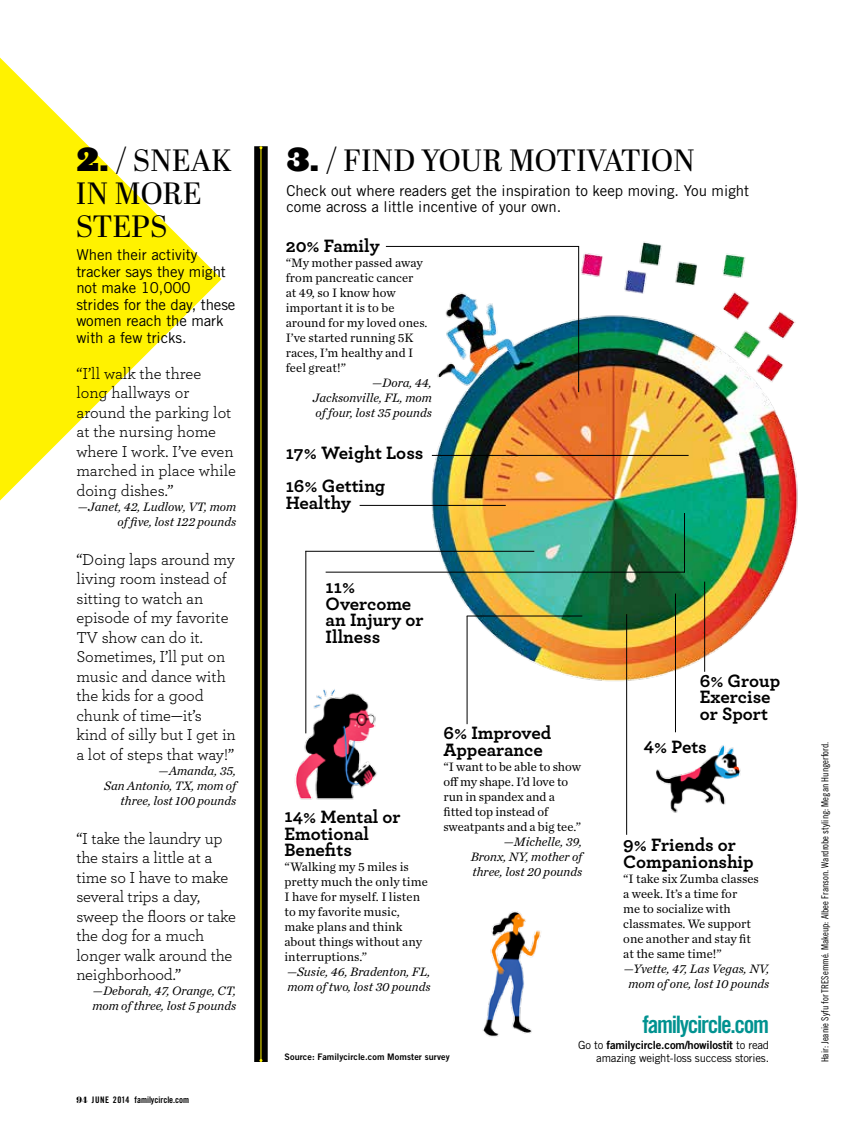
<style>
.page{position:relative;width:851px;height:1134px;background:#fff}
.page>*{position:absolute;margin:0;border:0;box-sizing:border-box;transform-origin:0 0}
.t1{font:30.75px/33px "Abril Display";color:#000}
.t2{font:24px "Trade Gothic LT Std Bd Cn 20";letter-spacing:-.055em;color:#009290}
.t3{font:700 18.75px/16.5px "Archer";color:#000}
.t4{font:16.5px/19.5px "Archer";letter-spacing:-.01em;color:#000}
.t5{font:15px/16.5px "Trade Gothic LT Std";letter-spacing:-.005em;color:#000}
.t6{font:12.75px/15px "Chronicle Text G1";letter-spacing:.005em;color:#000}
.t7{font:italic 12.75px/15px "Chronicle Text G1";color:#000;text-align:justify}
.t8{font:11.25px "Trade Gothic LT Std Bd 2";letter-spacing:-.015em;color:#000}
.t9{font:11.25px "Trade Gothic LT Std";letter-spacing:-.015em;color:#000}
.t10{font:9.75px "Trade Gothic LT Std Cn 18";color:#000}
.t11{font:9px "Trade Gothic LT Std Bd 2";letter-spacing:.005em;color:#000}
.t12{font:9px "Trade Gothic LT Std Bd Cn 20";letter-spacing:-.005em;color:#000}
.s1{font-family:"Ziggurat";font-weight:900}
.s2{font-family:"Abril Fatface"}
.s3{font-family:"Trade Gothic LT Std"}
</style>
<div class="page">
<img style="left:349px;top:241px;width:449px;height:457px">
<img style="left:656px;top:732px;width:85px;height:81px">
<img style="left:295px;top:679px;width:98px;height:121px">
<img style="left:482px;top:911px;width:59px;height:126px">
<svg style="left:0;top:58px;width:221px;height:443px"></svg>
<div style="left:254px;top:146px;width:14px;height:916px;background:#000"></div>
<hr style="left:386px;top:246px;width:193px;height:1px;background:#000">
<hr style="left:432px;top:455px;width:256px;height:1px;background:#000">
<hr style="left:359px;top:505px;width:146px;height:1px;background:#000">
<hr style="left:325px;top:572px;width:359px;height:1px;background:#000">
<hr style="left:466px;top:616px;width:116px;height:1px;background:#000">
<hr style="left:305px;top:551px;width:229px;height:1px;background:#000">
<hr style="left:704px;top:582px;width:1px;height:90px;background:#000">
<hr style="left:626px;top:614px;width:1px;height:221px;background:#000">
<hr style="left:466px;top:616px;width:1px;height:108px;background:#000">
<hr style="left:675px;top:594px;width:1px;height:138px;background:#000">
<hr style="left:305px;top:551px;width:1px;height:182px;background:#000">
<hr style="left:578px;top:246px;width:1px;height:146px;background:#000">
<hr style="left:684px;top:513px;width:1px;height:60px;background:#000">
<hr style="left:260px;top:148px;width:1px;height:912px;background:#fff200">
<h1 class="t1" style="left:76px;top:146px;width:157px"><span class="s1">2.</span> / SNEAK<br>IN MORE<br>STEPS</h1>
<p class="t5" style="left:76px;top:247px;width:161px">When their activity tracker says they might not make 10,000 strides for the day, these women reach the mark with a few tricks.</p>
<p class="t4" style="left:76px;top:363px;width:161px">“I’ll walk the three long hallways or around the parking lot at the nursing home where I work. I’ve even marched in place while doing dishes.”</p>
<p class="t7" style="left:78px;top:498px;width:160px;text-align:right">—Janet, 42, Ludlow, VT, mom of five, lost 122 pounds</p>
<p class="t4" style="left:76px;top:549px;width:161px">“Doing laps around my living room instead of sitting to watch an episode of my favorite<br>TV show can do it.<br>Sometimes, I’ll put on music and dance with the kids for a good chunk of time—it’s kind of silly but I get in a lot of steps that way!”</p>
<p class="t7" style="left:104px;top:762px;width:133px;text-align:right">—Amanda, 35,<br>San Antonio, TX, mom of three, lost 100 pounds</p>
<p class="t4" style="left:76px;top:828px;width:161px">“I take the laundry up the stairs a little at a time so I have to make several trips a day, sweep the floors or take the dog for a much longer walk around the neighborhood.”</p>
<p class="t7" style="left:92px;top:983px;width:145px">—Deborah, 47, Orange, CT, mom of three, lost 5 pounds</p>
<p class="t12" style="left:76px;top:1095px;width:114px"><span class="s2">94</span> JUNE 2014 familycircle.com</p>
<h1 class="t1" style="left:286px;top:146px;width:410px"><span class="s1">3.</span> / FIND YOUR MOTIVATION</h1>
<p class="t5" style="left:286px;top:182px;width:464px">Check out where readers get the inspiration to keep moving. You might come across a little incentive of your own.</p>
<h3 class="t3" style="left:286px;top:236px;width:95px">20% Family</h3>
<p class="t6" style="left:286px;top:255px;width:143px">“My mother passed away from pancreatic cancer<br>at 49, so I know how important it is to be around for my loved ones.<br>I’ve started running 5K races, I’m healthy and I feel great!”</p>
<p class="t7" style="left:313px;top:374px;width:121px;text-indent:59px">—Dora, 44, Jacksonville, FL, mom of four, lost 35 pounds</p>
<h3 class="t3" style="left:286px;top:435px;width:139px;line-height:33px">17% Weight Loss<br>16% Getting</h3>
<h3 class="t3" style="left:286px;top:493px;width:67px">Healthy</h3>
<h3 class="t3" style="left:325px;top:577px;width:100px">11%<br>Overcome an Injury or<br>Illness</h3>
<h3 class="t3" style="left:284px;top:808px;width:118px">14% Mental or<br>Emotional<br>Benefits</h3>
<p class="t6" style="left:284px;top:859px;width:145px">“Walking my 5 miles is pretty much the only time<br>I have for myself. I listen to my favorite music, make plans and think about things without any interruptions.”</p>
<p class="t7" style="left:287px;top:964px;width:145px">—Susie, 46, Bradenton, FL, mom of two, lost 30 pounds</p>
<h3 class="t3" style="left:443px;top:723px;width:109px">6% Improved<br>Appearance</h3>
<p class="t6" style="left:443px;top:758px;width:139px">“I want to be able to show off my shape. I’d love to run in spandex and a fitted top instead of sweatpants and a big tee.”</p>
<p class="t7" style="left:470px;top:833px;width:113px;text-indent:33px">—Michelle, 39, Bronx, NY, mother of three, lost 20 pounds</p>
<h3 class="t3" style="left:699px;top:671px;width:82px">6% Group<br>Exercise or Sport</h3>
<h3 class="t3" style="left:643px;top:737px;width:65px">4% Pets</h3>
<h3 class="t3" style="left:623px;top:836px;width:132px">9% Friends or<br>Companionship</h3>
<p class="t6" style="left:623px;top:870px;width:137px">“I take six Zumba classes a week. It’s a time for<br>me to socialize with classmates. We support one another and stay fit at the same time!”</p>
<p class="t7" style="left:624px;top:960px;width:147px;text-align:center">—Yvette, 47, Las Vegas, NV, mom of one, lost 10 pounds</p>
<h2 class="t2" style="left:642px;top:1010px;width:128px">familycircle.com</h2>
<p class="t11" style="left:284px;top:1052px;width:167px">Source: Familycircle.com Momster survey</p>
<p class="t8" style="left:578px;top:1038px;width:193px"><span class="s3">Go to</span> familycircle.com/howilostit <span class="s3">to read</span></p>
<p class="t9" style="left:596px;top:1052px;width:174px">amazing weight-loss success stories.</p>
<p class="t10" style="left:819px;top:1062px;width:322px;rotate:-90deg">Hair: Jeanie Syfu for TRESemmé. Makeup: Albee Franson. Wardrobe styling: Megan Hungerford.</p>
</div>
